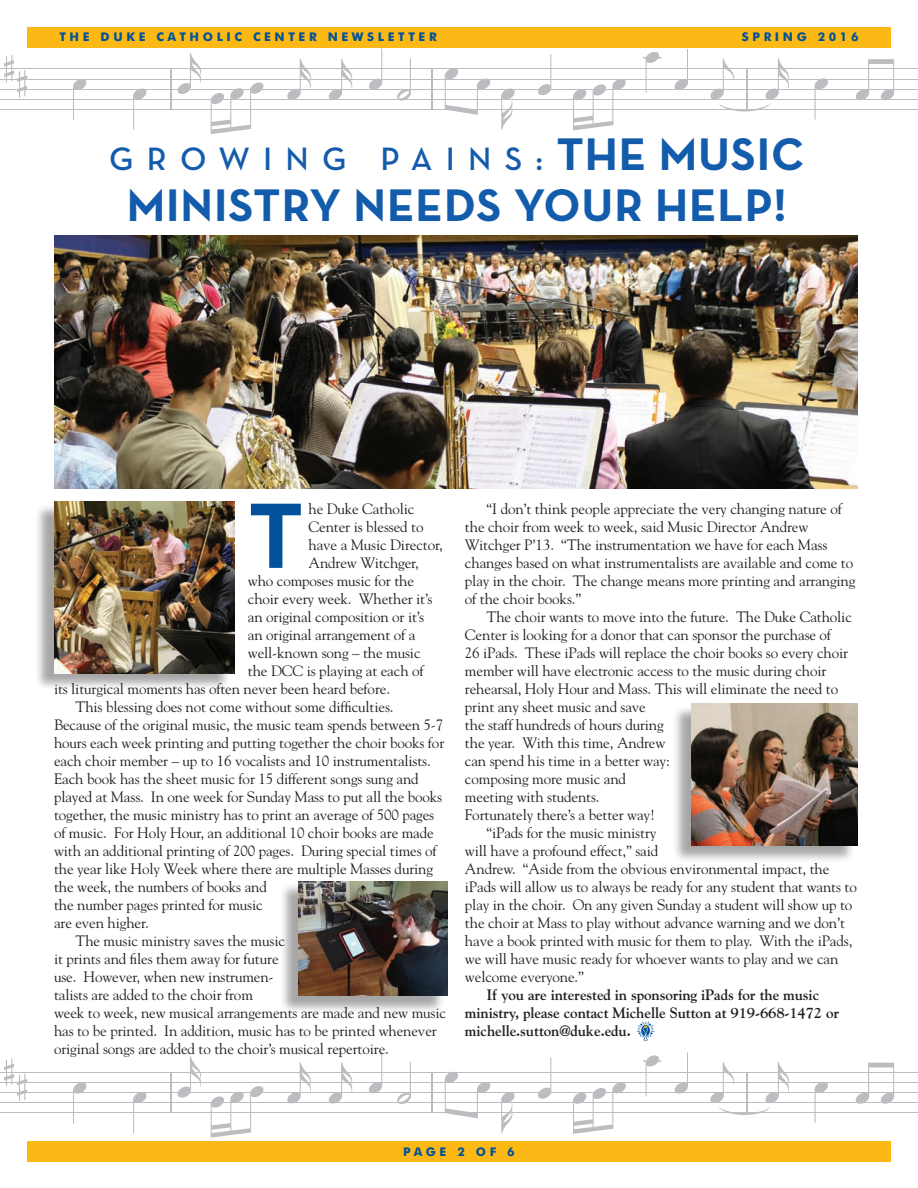
<style>
.page{position:relative;width:918px;height:1188px;background:#fff}
.page>*{position:absolute;margin:0;border:0;box-sizing:border-box;transform-origin:0 0}
.t1{font:700 94.35px "Neutra Text";color:#01529a}
.t2{font:700 46.5px "Neutra Text";letter-spacing:.02em;color:#135cab}
.t3{font:600 33px "Neutra Text";letter-spacing:.4em;color:#135cab}
.t4{font:15px/18px "Goudy";letter-spacing:-.01em;color:#231f20}
.t5{font:700 15px/18px "Goudy";letter-spacing:-.01em;color:#231f20}
.t6{font:700 12px "Futura BT";letter-spacing:.3em;color:#01529a}
.s1{font-weight:700;font-size:46.5px}
</style>
<div class="page">
<hr style="left:0;top:1072px;width:918px;height:1px;background:#bcbdc0">
<hr style="left:0;top:1113px;width:918px;height:1px;background:#bcbdc0">
<hr style="left:0;top:1102px;width:918px;height:1px;background:#bcbdc0">
<hr style="left:0;top:1092px;width:918px;height:1px;background:#bcbdc0">
<hr style="left:0;top:1082px;width:918px;height:1px;background:#bcbdc0">
<hr style="left:431px;top:1072px;width:1px;height:41px;background:#bcbdc0">
<hr style="left:170px;top:1072px;width:2px;height:41px;background:#bcbdc0">
<svg style="left:177px;top:1056px;width:24px;height:42px"></svg>
<svg style="left:287px;top:1062px;width:24px;height:42px"></svg>
<svg style="left:328px;top:1062px;width:25px;height:42px"></svg>
<svg style="left:501px;top:1093px;width:15px;height:40px"></svg>
<svg style="left:815px;top:1083px;width:14px;height:40px"></svg>
<svg style="left:73px;top:1083px;width:14px;height:41px"></svg>
<svg style="left:133px;top:1093px;width:14px;height:40px"></svg>
<svg style="left:369px;top:1052px;width:13px;height:42px"></svg>
<svg style="left:674px;top:1053px;width:14px;height:41px"></svg>
<svg style="left:538px;top:1058px;width:13px;height:41px"></svg>
<svg style="left:855px;top:1063px;width:39px;height:41px"></svg>
<svg style="left:710px;top:1062px;width:80px;height:53px"></svg>
<svg style="left:445px;top:1071px;width:46px;height:47px"></svg>
<svg style="left:211px;top:1086px;width:53px;height:52px"></svg>
<svg style="left:573px;top:1083px;width:54px;height:51px"></svg>
<svg style="left:4px;top:1058px;width:23px;height:43px"></svg>
<svg style="left:643px;top:1055px;width:18px;height:41px"></svg>
<svg style="left:397px;top:1062px;width:14px;height:42px"></svg>
<img style="left:54px;top:236px;width:804px;height:253px">
<div style="left:27px;top:27px;width:864px;height:21px;background:#fcb814"></div>
<div style="left:27px;top:1141px;width:864px;height:21px;background:#fcb814"></div>
<svg style="left:637px;top:1022px;width:17px;height:19px"></svg>
<div style="left:35px;top:503px;width:197px;height:188px;background:#231f20;opacity:.4"></div>
<img style="left:54px;top:502px;width:180px;height:171px">
<div style="left:279px;top:883px;width:166px;height:131px;background:#231f20;opacity:.4"></div>
<img style="left:298px;top:881px;width:150px;height:115px">
<div style="left:672px;top:705px;width:183px;height:159px;background:#231f20;opacity:.4"></div>
<img style="left:691px;top:703px;width:167px;height:143px">
<hr style="left:0;top:68px;width:918px;height:1px;background:#bcbdc0">
<hr style="left:0;top:109px;width:918px;height:1px;background:#bcbdc0">
<hr style="left:0;top:99px;width:918px;height:1px;background:#bcbdc0">
<hr style="left:0;top:89px;width:918px;height:1px;background:#bcbdc0">
<hr style="left:0;top:79px;width:918px;height:1px;background:#bcbdc0">
<hr style="left:431px;top:69px;width:1px;height:41px;background:#bcbdc0">
<hr style="left:170px;top:69px;width:2px;height:40px;background:#bcbdc0">
<svg style="left:177px;top:53px;width:24px;height:41px"></svg>
<svg style="left:287px;top:59px;width:24px;height:40px"></svg>
<svg style="left:328px;top:59px;width:25px;height:40px"></svg>
<svg style="left:501px;top:88px;width:14px;height:42px"></svg>
<svg style="left:815px;top:78px;width:13px;height:41px"></svg>
<svg style="left:73px;top:80px;width:14px;height:40px"></svg>
<svg style="left:133px;top:88px;width:14px;height:42px"></svg>
<svg style="left:369px;top:49px;width:13px;height:40px"></svg>
<svg style="left:674px;top:49px;width:14px;height:40px"></svg>
<svg style="left:538px;top:54px;width:13px;height:42px"></svg>
<svg style="left:855px;top:59px;width:39px;height:42px"></svg>
<svg style="left:710px;top:59px;width:79px;height:53px"></svg>
<svg style="left:445px;top:69px;width:46px;height:46px"></svg>
<svg style="left:211px;top:82px;width:53px;height:52px"></svg>
<svg style="left:573px;top:78px;width:53px;height:52px"></svg>
<svg style="left:4px;top:55px;width:23px;height:43px"></svg>
<svg style="left:643px;top:52px;width:18px;height:41px"></svg>
<svg style="left:397px;top:58px;width:14px;height:43px"></svg>
<p class="t6" style="left:59px;top:30px;width:379px">THE DUKE CATHOLIC CENTER NEWSLETTER</p>
<p class="t6" style="left:742px;top:30px;width:118px">SPRING 2016</p>
<h3 class="t3" style="left:109px;top:138px;width:697px">GROWING PAINS:<span class="s1">THE MUSIC</span></h3>
<h2 class="t2" style="left:127px;top:176px;width:661px">MINISTRY NEEDS YOUR HELP!</h2>
<h1 class="t1" style="left:248px;top:477px;width:57px">T</h1>
<p class="t4" style="left:309px;top:499px;width:108px">he Duke Catholic</p>
<p class="t4" style="left:309px;top:517px;width:117px">Center is blessed to</p>
<p class="t4" style="left:309px;top:535px;width:136px">have a Music Director,</p>
<p class="t4" style="left:309px;top:553px;width:112px">Andrew Witchger,</p>
<p class="t4" style="left:248px;top:571px;width:168px">who composes music for the</p>
<p class="t4" style="left:248px;top:589px;width:186px">choir every week. Whether it’s</p>
<p class="t4" style="left:248px;top:607px;width:178px">an original composition or it’s</p>
<p class="t4" style="left:248px;top:625px;width:169px">an original arrangement of a</p>
<p class="t4" style="left:248px;top:643px;width:174px">well-known song – the music</p>
<p class="t4" style="left:248px;top:661px;width:177px">the DCC is playing at each of</p>
<p class="t4" style="left:54px;top:679px;width:338px">its liturgical moments has often never been heard before.</p>
<p class="t4" style="left:76px;top:697px;width:319px">This blessing does not come without some difficulties.</p>
<p class="t4" style="left:54px;top:715px;width:391px">Because of the original music, the music team spends between 5-7</p>
<p class="t4" style="left:54px;top:733px;width:392px">hours each week printing and putting together the choir books for</p>
<p class="t4" style="left:54px;top:751px;width:378px">each choir member – up to 16 vocalists and 10 instrumentalists.</p>
<p class="t4" style="left:54px;top:769px;width:366px">Each book has the sheet music for 15 different songs sung and</p>
<p class="t4" style="left:54px;top:787px;width:390px">played at Mass. In one week for Sunday Mass to put all the books</p>
<p class="t4" style="left:54px;top:805px;width:382px">together, the music ministry has to print an average of 500 pages</p>
<p class="t4" style="left:54px;top:823px;width:381px">of music. For Holy Hour, an additional 10 choir books are made</p>
<p class="t4" style="left:54px;top:841px;width:384px">with an additional printing of 200 pages. During special times of</p>
<p class="t4" style="left:54px;top:859px;width:381px">the year like Holy Week where there are multiple Masses during</p>
<p class="t4" style="left:54px;top:877px;width:214px">the week, the numbers of books and</p>
<p class="t4" style="left:54px;top:895px;width:210px">the number pages printed for music</p>
<p class="t4" style="left:54px;top:913px;width:96px">are even higher.</p>
<p class="t4" style="left:76px;top:931px;width:211px">The music ministry saves the music</p>
<p class="t4" style="left:54px;top:949px;width:226px">it prints and files them away for future</p>
<p class="t4" style="left:54px;top:967px;width:221px">use. However, when new instrumen-</p>
<p class="t4" style="left:54px;top:985px;width:201px">talists are added to the choir from</p>
<p class="t4" style="left:54px;top:1003px;width:394px">week to week, new musical arrangements are made and new music</p>
<p class="t4" style="left:54px;top:1021px;width:384px">has to be printed. In addition, music has to be printed whenever</p>
<p class="t4" style="left:54px;top:1039px;width:336px">original songs are added to the choir’s musical repertoire.</p>
<p class="t4" style="left:465px;top:499px;width:392px;text-indent:22px">“I don’t think people appreciate the very changing nature of the choir from week to week, said Music Director Andrew Witchger P’13. “The instrumentation we have for each Mass changes based on what instrumentalists are available and come to play in the choir. The change means more printing and arranging of the choir books.”</p>
<p class="t4" style="left:487px;top:607px;width:367px">The choir wants to move into the future. The Duke Catholic</p>
<p class="t4" style="left:465px;top:625px;width:368px">Center is looking for a donor that can sponsor the purchase of</p>
<p class="t4" style="left:465px;top:643px;width:385px">26 iPads. These iPads will replace the choir books so every choir</p>
<p class="t4" style="left:465px;top:661px;width:363px">member will have electronic access to the music during choir</p>
<p class="t4" style="left:465px;top:679px;width:375px">rehearsal, Holy Hour and Mass. This will eliminate the need to</p>
<p class="t4" style="left:465px;top:697px;width:183px">print any sheet music and save</p>
<p class="t4" style="left:465px;top:715px;width:200px">the staff hundreds of hours during</p>
<p class="t4" style="left:465px;top:733px;width:202px">the year. With this time, Andrew</p>
<p class="t4" style="left:465px;top:751px;width:206px">can spend his time in a better way:</p>
<p class="t4" style="left:465px;top:769px;width:163px">composing more music and</p>
<p class="t4" style="left:465px;top:787px;width:136px">meeting with students.</p>
<p class="t4" style="left:465px;top:805px;width:192px">Fortunately there’s a better way!</p>
<p class="t4" style="left:487px;top:823px;width:171px">“iPads for the music ministry</p>
<p class="t4" style="left:465px;top:841px;width:195px">will have a profound effect,” said</p>
<p class="t4" style="left:465px;top:859px;width:366px">Andrew. “Aside from the obvious environmental impact, the</p>
<p class="t4" style="left:465px;top:877px;width:393px">iPads will allow us to always be ready for any student that wants to</p>
<p class="t4" style="left:465px;top:895px;width:389px">play in the choir. On any given Sunday a student will show up to</p>
<p class="t4" style="left:465px;top:913px;width:382px">the choir at Mass to play without advance warning and we don’t</p>
<p class="t4" style="left:465px;top:931px;width:389px">have a book printed with music for them to play. With the iPads,</p>
<p class="t4" style="left:465px;top:949px;width:375px">we will have music ready for whoever wants to play and we can</p>
<p class="t4" style="left:465px;top:967px;width:121px">welcome everyone.”</p>
<p class="t5" style="left:465px;top:986px;width:376px;text-indent:22px">If you are interested in sponsoring iPads for the music ministry, please contact Michelle Sutton at 919-668-1472 or michelle.sutton@duke.edu.</p>
<p class="t6" style="left:403px;top:1144px;width:113px">PAGE 2 OF 6</p>
</div>
